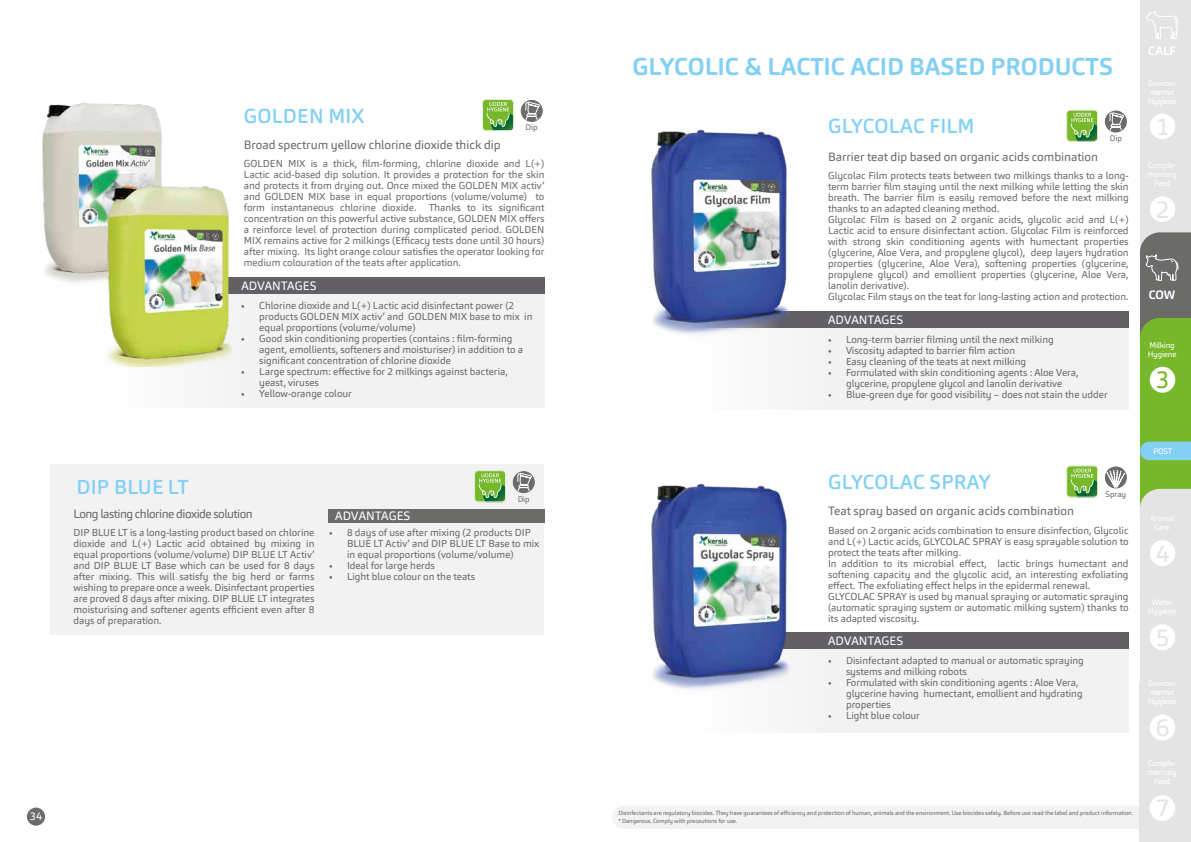
<style>
.page{position:relative;width:1191px;height:842px;background:#fff}
.page>*{position:absolute;margin:0;border:0;box-sizing:border-box;transform-origin:0 0}
.t1{font:24.3px "Carnas";color:#e4e4e4}
.t2{font:24.3px "Carnas";color:#76b82a}
.t3{font:700 24px "Carnas";color:#83d0f5}
.t4{font:500 20px "Carnas";letter-spacing:.01em;color:#83d0f5}
.t5{font:12px "Carnas";color:#6b6b6a}
.t6{font:12px "Carnas";letter-spacing:.01em;color:#fff}
.t7{font:12px "Carnas";letter-spacing:-.04em;color:#6b6b6a}
.t8{font:700 12px "Carnas";letter-spacing:-.005em;color:#fff}
.t9{font:11px "Carnas";color:#fff}
.t10{font:10px/11px "Carnas";color:#6b6b6a}
.t11{font:8px/9px "Carnas";letter-spacing:-.02em;color:#fff}
.t12{font:8px "Carnas";color:#6b6b6a}
.t13{font:6px/8px "Carnas";letter-spacing:-.01em;color:#6b6b6a}
</style>
<div class="page">
<div style="left:612px;top:806px;width:556px;height:23px;background:#f2f2f2;border-radius:12px"></div>
<div style="left:51px;top:464px;width:493px;height:171px;background:#f2f2f2"></div>
<div style="left:328px;top:509px;width:216px;height:14px;background:#6b6b6a"></div>
<svg style="left:474px;top:470px;width:32px;height:32px"></svg>
<div style="left:513px;top:471px;width:22px;height:22px;background:#6b6b6a;border:1px solid #6b6b6a;border-radius:50%"></div>
<svg style="left:516px;top:472px;width:16px;height:20px"></svg>
<div style="left:51px;top:283px;width:493px;height:125px;background:#f2f2f2"></div>
<div style="left:51px;top:278px;width:493px;height:16px;background:#625f65"></div>
<img style="left:42px;top:103px;width:120px;height:185px">
<img style="left:92px;top:173px;width:148px;height:194px">
<svg style="left:482px;top:99px;width:32px;height:32px"></svg>
<div style="left:521px;top:100px;width:22px;height:22px;background:#6b6b6a;border:1px solid #6b6b6a;border-radius:50%"></div>
<svg style="left:524px;top:101px;width:16px;height:19px"></svg>
<div style="left:635px;top:316px;width:493px;height:94px;background:#f2f2f2"></div>
<div style="left:635px;top:311px;width:493px;height:17px;background:#625f65"></div>
<svg style="left:1066px;top:110px;width:32px;height:32px"></svg>
<svg style="left:1104px;top:111px;width:22px;height:22px"></svg>
<svg style="left:1108px;top:112px;width:16px;height:19px"></svg>
<img style="left:635px;top:129px;width:154px;height:211px">
<div style="left:635px;top:638px;width:493px;height:94px;background:#f2f2f2"></div>
<div style="left:635px;top:633px;width:493px;height:16px;background:#625f65"></div>
<svg style="left:1066px;top:466px;width:32px;height:31px"></svg>
<div style="left:1104px;top:466px;width:22px;height:22px;background:#6b6b6a;border:1px solid #6b6b6a;border-radius:50%"></div>
<svg style="left:1106px;top:470px;width:19px;height:18px"></svg>
<img style="left:635px;top:483px;width:164px;height:211px">
<svg style="left:1140px;top:0;width:51px;height:842px;background:#c4d2ba"></svg>
<div style="left:1149px;top:795px;width:26px;height:26px;background:#fff;border-radius:50%"></div>
<div style="left:27px;top:807px;width:18px;height:19px;background:#6b6b6a;border-radius:50%"></div>
<h3 class="t4" style="left:244px;top:103px;width:122px">GOLDEN MIX</h3>
<p class="t10" style="left:244px;top:158px;width:302px;text-align:justify">GOLDEN MIX is a thick, film-forming, chlorine dioxide and L(+)<br>Lactic acid-based dip solution. It provides a protection for the skin and protects it from drying out. Once mixed the GOLDEN MIX activ’ and GOLDEN MIX base in equal proportions (volume/volume) to form instantaneous chlorine dioxide. Thanks to its significant concentration on this powerful active substance, GOLDEN MIX offers a reinforce level of protection during complicated period. GOLDEN MIX remains active for 2 milkings (Efficacy tests done until 30 hours) after mixing. Its light orange colour satisfies the operator looking for medium colouration of the teats after application.</p>
<p class="t12" style="left:525px;top:122px;width:14px">Dip</p>
<p class="t5" style="left:244px;top:137px;width:258px">Broad spectrum yellow chlorine dioxide thick dip</p>
<p class="t6" style="left:241px;top:278px;width:77px">ADVANTAGES</p>
<h3 class="t4" style="left:76px;top:474px;width:114px">DIP BLUE LT</h3>
<p class="t10" style="left:259px;top:300px;width:275px;text-indent:-18px">• Chlorine dioxide and L(+) Lactic acid disinfectant power (2 products GOLDEN MIX activ’ and GOLDEN MIX base to mix in equal proportions (volume/volume)</p>
<p class="t10" style="left:259px;top:333px;width:265px;text-indent:-18px">• Good skin conditioning properties (contains : film-forming agent, emollients, softeners and moisturiser) in addition to a significant concentration of chlorine dioxide</p>
<p class="t10" style="left:259px;top:366px;width:250px;text-indent:-18px">• Large spectrum: effective for 2 milkings against bacteria, yeast, viruses</p>
<p class="t10" style="left:241px;top:388px;width:112px">• Yellow-orange colour</p>
<p class="t12" style="left:518px;top:494px;width:14px">Dip</p>
<p class="t7" style="left:73px;top:506px;width:181px">Long lasting chlorine dioxide solution</p>
<p class="t10" style="left:73px;top:527px;width:242px;text-align:justify">DIP BLUE LT is a long-lasting product based on chlorine dioxide and L(+) Lactic acid obtained by mixing in equal proportions (volume/volume) DIP BLUE LT Activ’ and DIP BLUE LT Base which can be used for 8 days after mixing. This will satisfy the big herd or farms wishing to prepare once a week. Disinfectant properties are proved 8 days after mixing. DIP BLUE LT integrates moisturising and softener agents efficient even after 8 days of preparation.</p>
<p class="t10" style="left:347px;top:527px;width:194px;text-indent:-18px">• 8 days of use after mixing (2 products DIP<br>BLUE LT Activ’ and DIP BLUE LT Base to mix in equal proportions (volume/volume)</p>
<p class="t6" style="left:335px;top:508px;width:77px">ADVANTAGES</p>
<p class="t10" style="left:329px;top:560px;width:107px">• Ideal for large herds</p>
<p class="t10" style="left:329px;top:571px;width:148px">• Light blue colour on the teats</p>
<p class="t9" style="left:30px;top:809px;width:14px">34</p>
<h2 class="t3" style="left:632px;top:51px;width:482px">GLYCOLIC &amp; LACTIC ACID BASED PRODUCTS</h2>
<h3 class="t4" style="left:828px;top:113px;width:148px">GLYCOLAC FILM</h3>
<p class="t10" style="left:828px;top:170px;width:302px">Glycolac Film protects teats between two milkings thanks to a long&shy;term barrier film staying until the next milking while letting the skin breath. The barrier film is easily removed before the next milking thanks to an adapted cleaning method.<br>Glycolac Film is based on 2 organic acids, glycolic acid and L(+)<br>Lactic acid to ensure disinfectant action. Glycolac Film is reinforced with strong skin conditioning agents with humectant properties (glycerine, Aloe Vera, and propylene glycol), deep layers hydration properties (glycerine, Aloe Vera), softening properties (glycerine, propylene glycol) and emollient properties (glycerine, Aloe Vera, lanolin derivative).<br>Glycolac Film stays on the teat for long-lasting action and protection.</p>
<p class="t12" style="left:1109px;top:133px;width:14px">Dip</p>
<p class="t5" style="left:828px;top:149px;width:271px">Barrier teat dip based on organic acids combination</p>
<p class="t6" style="left:828px;top:312px;width:77px">ADVANTAGES</p>
<p class="t10" style="left:828px;top:334px;width:227px">• Long-term barrier filming until the next milking</p>
<p class="t10" style="left:828px;top:345px;width:189px">• Viscosity adapted to barrier film action</p>
<p class="t10" style="left:828px;top:356px;width:200px">• Easy cleaning of the teats at next milking</p>
<p class="t10" style="left:828px;top:367px;width:252px;text-align:center">• Formulated with skin conditioning agents : Aloe Vera, glycerine, propylene glycol and lanolin derivative</p>
<p class="t10" style="left:828px;top:389px;width:281px">• Blue-green dye for good visibility – does not stain the udder</p>
<h3 class="t4" style="left:828px;top:469px;width:164px">GLYCOLAC SPRAY</h3>
<p class="t10" style="left:828px;top:525px;width:302px">Based on 2 organic acids combination to ensure disinfection, Glycolic and L(+) Lactic acids, GLYCOLAC SPRAY is easy sprayable solution to protect the teats after milking.<br>In addition to its microbial effect, lactic brings humectant and softening capacity and the glycolic acid, an interesting exfoliating effect. The exfoliating effect helps in the epidermal renewal.<br>GLYCOLAC SPRAY is used by manual spraying or automatic spraying (automatic spraying system or automatic milking system) thanks to its adapted viscosity.</p>
<p class="t12" style="left:1105px;top:489px;width:22px">Spray</p>
<p class="t5" style="left:828px;top:503px;width:247px">Teat spray based on organic acids combination</p>
<p class="t6" style="left:828px;top:633px;width:77px">ADVANTAGES</p>
<p class="t10" style="left:846px;top:655px;width:239px;text-indent:-18px">• Disinfectant adapted to manual or automatic spraying systems and milking robots</p>
<p class="t10" style="left:846px;top:677px;width:238px;text-indent:-18px">• Formulated with skin conditioning agents : Aloe Vera, glycerine having humectant, emollient and hydrating properties</p>
<p class="t10" style="left:828px;top:710px;width:93px">• Light blue colour</p>
<p class="t8" style="left:1148px;top:43px;width:29px">CALF</p>
<h1 class="t1" style="left:1155px;top:111px;width:15px">1</h1>
<h1 class="t1" style="left:1155px;top:194px;width:15px">2</h1>
<p class="t8" style="left:1148px;top:287px;width:28px">COW</p>
<p class="t11" style="left:1147px;top:340px;width:30px">Milking<br>Hygiene</p>
<h1 class="t2" style="left:1155px;top:364px;width:15px">3</h1>
<p class="t11" style="left:1153px;top:447px;width:20px">POST</p>
<h1 class="t1" style="left:1155px;top:538px;width:15px">4</h1>
<h1 class="t1" style="left:1155px;top:622px;width:15px">5</h1>
<h1 class="t1" style="left:1155px;top:712px;width:15px">6</h1>
<p class="t13" style="left:618px;top:809px;width:516px">Disinfectants are regulatory biocides. They have guarantees of efficiency and protection of human, animals and the environment. Use biocides safely. Before use read the label and product information. * Dangerous. Comply with precautions for use.</p>
<h1 class="t1" style="left:1155px;top:792px;width:15px">7</h1>
</div>
